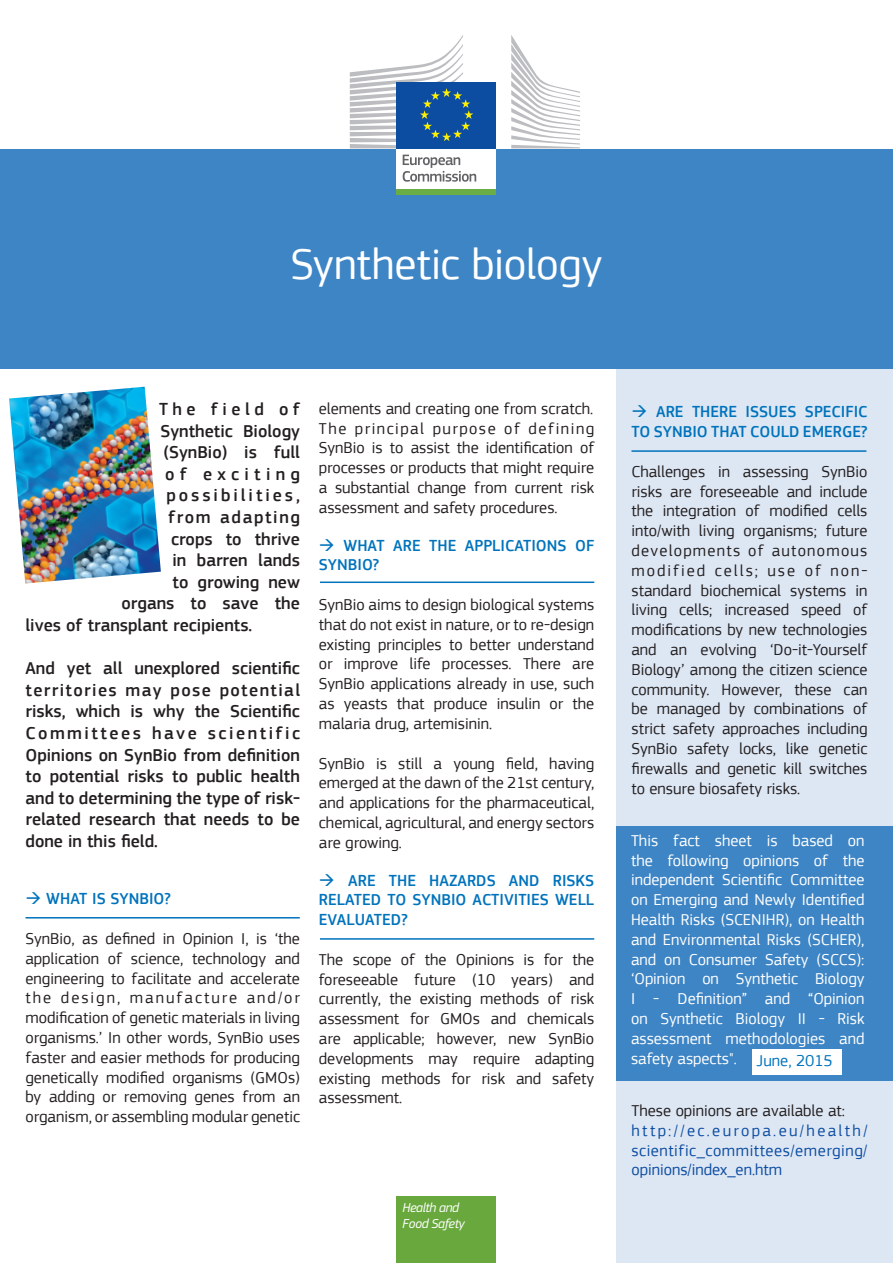
<style>
.page{position:relative;width:893px;height:1263px;background:#fff}
.page>*{position:absolute;margin:0;border:0;box-sizing:border-box;transform-origin:0 0}
.t1{font:45px "EC Square Sans Pro";letter-spacing:-.005em;color:#fff}
.t2{font:500 18px/21.6px "EC Square Sans Pro";color:#231f20;text-align:justify}
.t3{font:16.5px/19.8px "EC Square Sans Pro";color:#231f20;text-align:justify}
.t4{font:16.5px/19.8px "EC Square Sans Pro";color:#fff;text-align:justify}
.t5{font:500 16.5px/19.8px "EC Square Sans Pro";color:#0073bc}
.t6{font:16.5px/19.8px "EC Square Sans Pro";letter-spacing:.03em;color:#0d4da1;text-align:justify}
.t7{font:italic 13.5px/16.2px "PF Square Sans Pro";letter-spacing:-.03em;color:#fff}
.s1{color:#0073bc}
</style>
<div class="page">
<div style="left:617px;top:297px;width:276px;height:966px;background:#dde7f4"></div>
<div style="left:0;top:149px;width:893px;height:220px;background:#3e85c5"></div>
<div style="left:397px;top:1196px;width:99px;height:67px;background:#68a83c"></div>
<div style="left:397px;top:146px;width:99px;height:45px;background:#fff"></div>
<svg style="left:403px;top:155px;width:73px;height:27px"></svg>
<div style="left:397px;top:189px;width:99px;height:6px;background:#6aad46"></div>
<svg style="left:511px;top:35px;width:69px;height:113px"></svg>
<div style="left:397px;top:82px;width:99px;height:66px;background:#0d4da1"></div>
<svg style="left:350px;top:35px;width:123px;height:113px"></svg>
<div style="left:617px;top:826px;width:276px;height:255px;background:#3e85c5"></div>
<img style="left:9px;top:387px;width:152px;height:196px">
<hr style="left:631px;top:450px;width:235px;height:2px;background:#0073bc">
<div style="left:753px;top:1049px;width:89px;height:25px;background:#fff"></div>
<hr style="left:320px;top:581px;width:274px;height:2px;background:#0073bc">
<hr style="left:26px;top:917px;width:274px;height:1px;background:#0073bc">
<hr style="left:320px;top:938px;width:274px;height:2px;background:#0073bc">
<h1 class="t1" style="left:290px;top:237px;width:313px">Synthetic biology</h1>
<p class="t2" style="left:159px;top:399px;width:143px">The field of</p>
<p class="t2" style="left:161px;top:420px;width:141px">Synthetic Biology</p>
<p class="t2" style="left:164px;top:442px;width:138px">(SynBio) is full</p>
<p class="t2" style="left:165px;top:463px;width:136px">of exciting</p>
<p class="t2" style="left:166px;top:485px;width:135px">possibilities,</p>
<p class="t2" style="left:168px;top:507px;width:134px">from adapting</p>
<p class="t2" style="left:171px;top:528px;width:130px">crops to thrive</p>
<p class="t2" style="left:172px;top:550px;width:129px">in barren lands</p>
<p class="t2" style="left:172px;top:571px;width:129px">to growing new</p>
<p class="t2" style="left:121px;top:593px;width:180px">organs to save the</p>
<p class="t2" style="left:26px;top:615px;width:228px">lives of transplant recipients.</p>
<p class="t2" style="left:26px;top:658px;width:276px">And yet all unexplored scientific territories may pose potential risks, which is why the Scientific Committees have scientific Opinions on SynBio from definition to potential risks to public health and to determining the type of risk&shy;related research that needs to be done in this field.</p>
<p class="t5" style="left:26px;top:889px;width:147px">→ What is SynBio?</p>
<p class="t3" style="left:26px;top:929px;width:276px">SynBio, as defined in Opinion I, is ‘the application of science, technology and engineering to facilitate and accelerate the design, manufacture and/or modification of genetic materials in living organisms.’ In other words, SynBio uses faster and easier methods for producing genetically modified organisms (GMOs) by adding or removing genes from an organism, or assembling modular genetic</p>
<p class="t3" style="left:319px;top:399px;width:277px">elements and creating one from scratch.<br>The principal purpose of defining SynBio is to assist the identification of processes or products that might require a substantial change from current risk assessment and safety procedures.</p>
<p class="t5" style="left:319px;top:536px;width:277px">→ What are the applications of<br>SynBio?</p>
<p class="t3" style="left:319px;top:595px;width:277px">SynBio aims to design biological systems that do not exist in nature, or to re-design existing principles to better understand or improve life processes. There are SynBio applications already in use, such as yeasts that produce insulin or the malaria drug, artemisinin.</p>
<p class="t3" style="left:319px;top:753px;width:277px">SynBio is still a young field, having emerged at the dawn of the 21st century, and applications for the pharmaceutical, chemical, agricultural, and energy sectors are growing.</p>
<p class="t5" style="left:319px;top:870px;width:277px;text-align:justify">→ Are the hazards and risks related to SynBio activities well evaluated?</p>
<p class="t3" style="left:319px;top:949px;width:277px">The scope of the Opinions is for the foreseeable future (10 years) and currently, the existing methods of risk assessment for GMOs and chemicals are applicable; however, new SynBio developments may require adapting existing methods for risk and safety assessment.</p>
<p class="t7" style="left:402px;top:1199px;width:64px">Health and<br>Food Safety</p>
<p class="t5" style="left:631px;top:402px;width:237px">→ Are there issues specific to SynBio that could emerge?</p>
<p class="t3" style="left:631px;top:461px;width:238px">Challenges in assessing SynBio risks are foreseeable and include the integration of modified cells into/with living organisms; future developments of autonomous modified cells; use of non&shy;standard biochemical systems in living cells; increased speed of modifications by new technologies and an evolving ‘Do-it-Yourself Biology’ among the citizen science community. However, these can be managed by combinations of strict safety approaches including SynBio safety locks, like genetic firewalls and genetic kill switches to ensure biosafety risks.</p>
<p class="t4" style="left:631px;top:830px;width:235px">This fact sheet is based on the following opinions of the independent Scientific Committee on Emerging and Newly Identified Health Risks (SCENIHR), on Health and Environmental Risks (SCHER), and on Consumer Safety (SCCS): ‘Opinion on Synthetic Biology I - Definition” and “Opinion on Synthetic Biology II - Risk assessment methodologies and safety aspects". <span class="s1">June, 2015</span></p>
<p class="t3" style="left:631px;top:1101px;width:215px">These opinions are available at:</p>
<p class="t6" style="left:631px;top:1120px;width:238px">http://ec.europa.eu/health/ scientific_committees/emerging/ opinions/index_en.htm</p>
</div>
